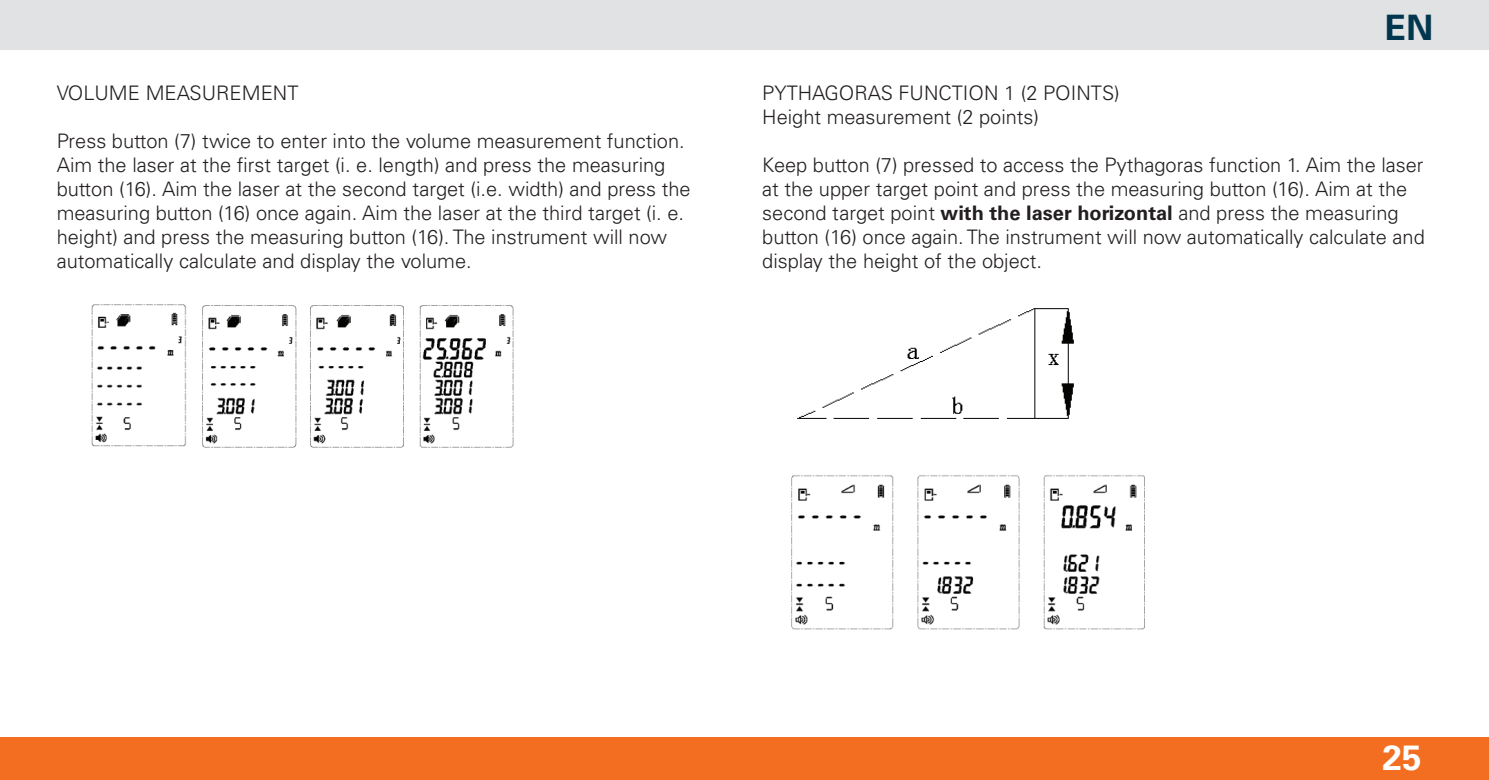
<style>
.page{position:relative;width:1489px;height:780px;background:#fff}
.page>*{position:absolute;margin:0;border:0;box-sizing:border-box;transform-origin:0 0}
.t1{font:700 35px "Univers LT Std";color:#01374e}
.t2{font:700 35px "Univers LT Std";color:#fff}
.t3{font:300 20px/24px "Univers LT Std";color:#231f20}
.s1{font-weight:700}
</style>
<div class="page">
<div style="left:0;top:0;width:1488px;height:50px;background:#e1e2e4"></div>
<div style="left:0;top:737px;width:1488px;height:43px;background:#f36e21"></div>
<img style="left:91px;top:304px;width:423px;height:144px">
<img style="left:797px;top:308px;width:277px;height:111px">
<img style="left:791px;top:475px;width:354px;height:155px">
<p class="t3" style="left:57px;top:80px;width:243px">VOLUME MEASUREMENT</p>
<p class="t3" style="left:57px;top:128px;width:635px">Press button (7) twice to enter into the volume measurement function.<br>Aim the laser at the first target (i. e. length) and press the measuring button (16). Aim the laser at the second target (i.e. width) and press the measuring button (16) once again. Aim the laser at the third target (i. e. height) and press the measuring button (16). The instrument will now automatically calculate and display the volume.</p>
<h1 class="t1" style="left:1384px;top:7px;width:50px">EN</h1>
<p class="t3" style="left:762px;top:80px;width:359px">PYTHAGORAS FUNCTION 1 (2 POINTS)<br>Height measurement (2 points)</p>
<p class="t3" style="left:762px;top:152px;width:664px">Keep button (7) pressed to access the Pythagoras function 1. Aim the laser at the upper target point and press the measuring button (16). Aim at the second target point <span class="s1">with the laser horizontal</span> and press the measuring button (16) once again. The instrument will now automatically calculate and display the height of the object.</p>
<h1 class="t2" style="left:1382px;top:737px;width:40px">25</h1>
</div>
